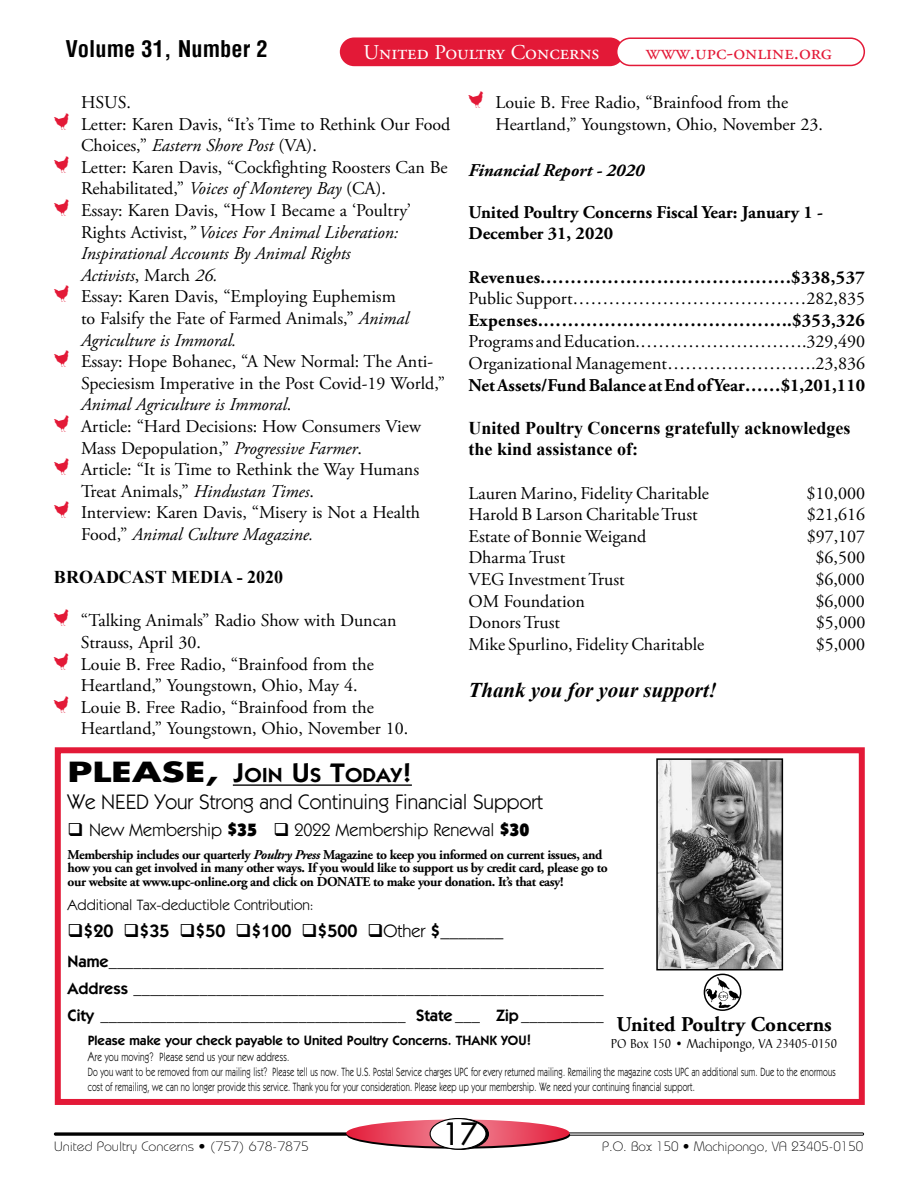
<style>
.page{position:relative;width:918px;height:1188px;background:#fff}
.page>*{position:absolute;margin:0;border:0;box-sizing:border-box;transform-origin:0 0}
.t1{font:30px "Futura";color:#000}
.t2{font:700 condensed 22.5px "Helvetica";color:#000}
.t3{font:21px "Itc Kabel";color:#000}
.t4{font:italic 700 21px "Times New Roman";color:#000}
.t5{font:21px "Adobe Garamond Pro";color:#fff}
.t6{font:700 21px "Adobe Garamond Pro";color:#000}
.t7{font:21px "Adobe Garamond Pro";color:#e31937}
.t8{font:600 20.25px "Itc Kabel";color:#000;scale:1.1 1}
.t9{font:18px/21.6px "Adobe Garamond Pro";color:#000}
.t10{font:italic 18px "Adobe Garamond Pro";color:#000}
.t11{font:700 18px/21.6px "Adobe Garamond Pro";color:#000}
.t12{font:700 18px/21.6px "Times New Roman";color:#000}
.t13{font:18px "Itc Kabel";color:#000}
.t14{font:18px "Adobe Garamond Pro";letter-spacing:-.05em;color:#000}
.t15{font:18px "Adobe Garamond Pro";letter-spacing:-.025em;color:#000}
.t16{font:600 18px "Itc Kabel";color:#000}
.t17{font:700 18px "Adobe Garamond Pro";letter-spacing:.02em;color:#000}
.t18{font:700 18px "Adobe Garamond Pro";letter-spacing:.025em;color:#000}
.t19{font:italic 700 18px "Adobe Garamond Pro";color:#000}
.t20{font:600 16.5px/27px "Itc Kabel";color:#000;text-align:justify}
.t21{font:15px "Itc Kabel";color:#000}
.t22{font:700 13.5px/13.5px "Adobe Garamond Pro";letter-spacing:-.03em;color:#000}
.t23{font:600 13.5px "Itc Kabel";color:#000}
.t24{font:300 13.5px "Bauhaus";color:#000;scale:1.05 1}
.t25{font:300 13.5px "Bauhaus";color:#000}
.t26{font:13.5px "Barbedor";color:#000;scale:.95 1}
.t27{font:12px/15px "Itc Kabel";letter-spacing:.02em;color:#000;scale:.75 1}
.s1{font-family:"Barnyard";color:#e31937}
.s2{font-style:normal}
.s3{font-style:italic}
.s4{font-family:"Futura";font-weight:700;font-size:27px}
.s5{font-size:27px}
.s6{font-weight:900}
.s7{font-weight:400}
.s8{font-size:15px}
.s9{font-size:13.5px}
</style>
<div class="page">
<div style="left:54px;top:1133px;width:414px;height:3px;border:1px solid #000"></div>
<div style="left:450px;top:1133px;width:414px;height:3px;border:1px solid #000"></div>
<svg style="left:347px;top:1122px;width:223px;height:27px"></svg>
<svg style="left:346px;top:1119px;width:224px;height:28px;background:#e24e64"></svg>
<div style="left:433px;top:1119px;width:55px;height:30px;background:#000;border-radius:50%"></div>
<div style="left:432px;top:1118px;width:57px;height:32px;border:1px solid #000;border-radius:50%"></div>
<div style="left:430px;top:1119px;width:56px;height:30px;background:#fff;border-radius:50%"></div>
<div style="left:430px;top:1118px;width:57px;height:32px;border:1px solid #000;border-radius:50%"></div>
<div style="left:340px;top:37px;width:284px;height:29px;background:#e31937;border-radius:14px"></div>
<div style="left:617px;top:38px;width:247px;height:27px;background:#fff;border-radius:14px"></div>
<div style="left:616px;top:37px;width:249px;height:29px;border:2px solid #e31937;border-radius:14px"></div>
<div style="left:704px;top:974px;width:37px;height:37px;border:2px solid #000;border-radius:50%"></div>
<img style="left:705px;top:977px;width:34px;height:31px">
<hr style="left:233px;top:784px;width:179px;height:2px;background:#000">
<div style="left:55px;top:747px;width:810px;height:358px;border:6px solid #e31937"></div>
<img style="left:659px;top:761px;width:121px;height:206px">
<div style="left:656px;top:758px;width:127px;height:212px;border:2px solid #000"></div>
<p class="t2" style="left:65px;top:34px;width:204px">Volume 31, Number 2</p>
<p class="t5" style="left:364px;top:39px;width:237px">United Poultry Concerns</p>
<p class="t7" style="left:646px;top:40px;width:188px">www.upc-online.org</p>
<p class="t9" style="left:81px;top:92px;width:52px">HSUS.</p>
<p class="t9" style="left:54px;top:114px;width:398px"><span class="s1">M</span> Letter: Karen Davis, “It’s Time to Rethink Our Food</p>
<p class="t10" style="left:81px;top:135px;width:237px"><span class="s2">Choices,”</span> Eastern Shore Post <span class="s2">(VA).</span></p>
<p class="t9" style="left:54px;top:157px;width:395px"><span class="s1">M</span> Letter: Karen Davis, “Cockfighting Roosters Can Be</p>
<p class="t9" style="left:81px;top:179px;width:307px">Rehabilitated,” <span class="s3">Voices of Monterey Bay</span> (CA).</p>
<p class="t9" style="left:54px;top:200px;width:359px"><span class="s1">M</span> Essay: Karen Davis, “How I Became a ‘Poultry’</p>
<p class="t10" style="left:81px;top:221px;width:319px"><span class="s2">Rights Activist,</span>” Voices For Animal Liberation:</p>
<p class="t10" style="left:81px;top:243px;width:271px">Inspirational Accounts By Animal Rights</p>
<p class="t10" style="left:81px;top:264px;width:138px">Activists<span class="s2">, March</span> 26.</p>
<p class="t9" style="left:54px;top:287px;width:343px"><span class="s1">M</span> Essay: Karen Davis, “Employing Euphemism</p>
<p class="t14" style="left:81px;top:307px;width:329px">to Falsify the Fate of Farmed Animals,” <span class="s3">Animal</span></p>
<p class="t10" style="left:81px;top:329px;width:157px">Agriculture is Immoral.</p>
<p class="t9" style="left:54px;top:351px;width:381px"><span class="s1">M</span> Essay: Hope Bohanec, “A New Normal: The Anti-</p>
<p class="t9" style="left:81px;top:373px;width:366px">Speciesism Imperative in the Post Covid-19 World,”</p>
<p class="t10" style="left:81px;top:394px;width:212px">Animal Agriculture is Immoral<span class="s2">.</span></p>
<p class="t9" style="left:54px;top:416px;width:369px"><span class="s1">M</span> Article: “Hard Decisions: How Consumers View</p>
<p class="t9" style="left:81px;top:438px;width:283px">Mass Depopulation,” <span class="s3">Progressive Farmer</span>.</p>
<p class="t15" style="left:54px;top:459px;width:367px"><span class="s1">M</span> Article: “It is Time to Rethink the Way Humans</p>
<p class="t9" style="left:81px;top:481px;width:234px">Treat Animals,” <span class="s3">Hindustan Times</span>.</p>
<p class="t9" style="left:54px;top:503px;width:368px"><span class="s1">M</span> Interview: Karen Davis, “Misery is Not a Health</p>
<p class="t10" style="left:81px;top:523px;width:234px"><span class="s2">Food,”</span> Animal Culture Magazine.</p>
<p class="t12" style="left:54px;top:566px;width:231px">BROADCAST MEDIA - 2020</p>
<p class="t9" style="left:54px;top:611px;width:344px"><span class="s1">M</span> “Talking Animals” Radio Show with Duncan</p>
<p class="t9" style="left:81px;top:632px;width:122px">Strauss, April 30.</p>
<p class="t9" style="left:54px;top:654px;width:321px"><span class="s1">M</span> Louie B. Free Radio, “Brainfood from the</p>
<p class="t9" style="left:81px;top:675px;width:278px">Heartland,” Youngstown, Ohio, May 4.</p>
<p class="t9" style="left:54px;top:697px;width:321px"><span class="s1">M</span> Louie B. Free Radio, “Brainfood from the</p>
<p class="t9" style="left:81px;top:719px;width:329px">Heartland,” Youngstown, Ohio, November 10.</p>
<p class="t9" style="left:496px;top:92px;width:329px;text-indent:-27px"><span class="s1">M</span> Louie B. Free Radio, “Brainfood from the<br>Heartland,” Youngstown, Ohio, November 23.</p>
<p class="t19" style="left:469px;top:160px;width:177px">Financial Report - 2020</p>
<p class="t11" style="left:469px;top:202px;width:356px">United Poultry Concerns Fiscal Year: January 1 -<br>December 31, 2020</p>
<p class="t18" style="left:469px;top:266px;width:398px">Revenues.………………………………….$338,537</p>
<p class="t9" style="left:469px;top:288px;width:398px">Public Support…………………………………282,835</p>
<p class="t17" style="left:469px;top:310px;width:398px">Expenses.…………………………………..$353,326</p>
<p class="t9" style="left:469px;top:332px;width:398px">Programs and Education.……………………….329,490<br>Organizational Management…………………….23,836</p>
<p class="t11" style="left:469px;top:374px;width:398px">Net Assets/Fund Balance at End of Year……$1,201,110</p>
<p class="t12" style="left:469px;top:417px;width:383px">United Poultry Concerns gratefully acknowledges the kind assistance of:</p>
<p class="t9" style="left:469px;top:483px;width:242px">Lauren Marino, Fidelity Charitable</p>
<p class="t9" style="left:807px;top:483px;width:60px">$10,000</p>
<p class="t9" style="left:469px;top:504px;width:231px">Harold B Larson Charitable Trust</p>
<p class="t9" style="left:807px;top:504px;width:60px">$21,616</p>
<p class="t9" style="left:469px;top:526px;width:179px">Estate of Bonnie Weigand</p>
<p class="t9" style="left:807px;top:526px;width:60px">$97,107</p>
<p class="t9" style="left:469px;top:548px;width:98px">Dharma Trust</p>
<p class="t9" style="left:816px;top:548px;width:51px">$6,500</p>
<p class="t9" style="left:469px;top:569px;width:158px">VEG Investment Trust</p>
<p class="t9" style="left:815px;top:569px;width:51px">$6,000</p>
<p class="t9" style="left:469px;top:591px;width:118px">OM Foundation</p>
<p class="t9" style="left:815px;top:591px;width:51px">$6,000</p>
<p class="t9" style="left:469px;top:612px;width:93px">Donors Trust</p>
<p class="t9" style="left:816px;top:612px;width:51px">$5,000</p>
<p class="t9" style="left:469px;top:634px;width:237px">Mike Spurlino, Fidelity Charitable</p>
<p class="t9" style="left:816px;top:634px;width:51px">$5,000</p>
<p class="t4" style="left:469px;top:675px;width:250px">Thank you for your support!</p>
<p class="t8" style="left:68px;top:764px;width:315px"><span class="s4">PLEASE,</span> <span class="s5">J</span>OIN <span class="s5">U</span>S <span class="s5">T</span>ODAY<span class="s5">!</span></p>
<p class="t3" style="left:68px;top:790px;width:477px">We NEED Your Strong and Continuing Financial Support</p>
<p class="t13" style="left:68px;top:820px;width:463px">❑ New Membership <span class="s6">$35</span> ❑ 2022 Membership Renewal <span class="s6">$30</span></p>
<p class="t22" style="left:68px;top:848px;width:542px">Membership includes our quarterly <span class="s3">Poultry Press</span> Magazine to keep you informed on current issues, and how you can get involved in many other ways. If you would like to support us by credit card, please go to our website at www.upc-online.org and click on DONATE to make your donation. It’s that easy!</p>
<p class="t21" style="left:68px;top:896px;width:248px">Additional Tax-deductible Contribution:</p>
<p class="t16" style="left:68px;top:920px;width:437px">❑$20 ❑$35 ❑$50 ❑$100 ❑$500 ❑<span class="s7">Other</span> $_______</p>
<p class="t20" style="left:68px;top:948px;width:538px">Name____________________________________________________________ Address _________________________________________________________ City _____________________________________ State ___ Zip__________</p>
<p class="t23" style="left:88px;top:1032px;width:445px">Please make your check payable to United Poultry Concerns. THANK YOU<span class="s8">!</span></p>
<p class="t27" style="left:88px;top:1050px;width:999px"><span class="s9">A</span>re you moving? Please send us your new address.<br>Do you want to be removed from our mailing list? Please tell us now. The U.S. Postal Service charges UPC for every returned mailing. Remailing the magazine costs UPC an additional sum. Due to the enormous cost of remailing, we can no longer provide this service. Thank you for your consideration. Please keep up your membership. We need your continuing financial support.</p>
<p class="t6" style="left:616px;top:1012px;width:217px">United Poultry Concerns</p>
<p class="t26" style="left:611px;top:1036px;width:240px">PO Box 150 • Machipongo, VA 23405-0150</p>
<p class="t24" style="left:54px;top:1138px;width:244px">United Poultry Concerns • (757) 678-7875</p>
<h1 class="t1" style="left:443px;top:1114px;width:36px">17</h1>
<p class="t25" style="left:602px;top:1138px;width:263px">P.O. Box 150 • Machipongo, VA 23405-0150</p>
</div>
